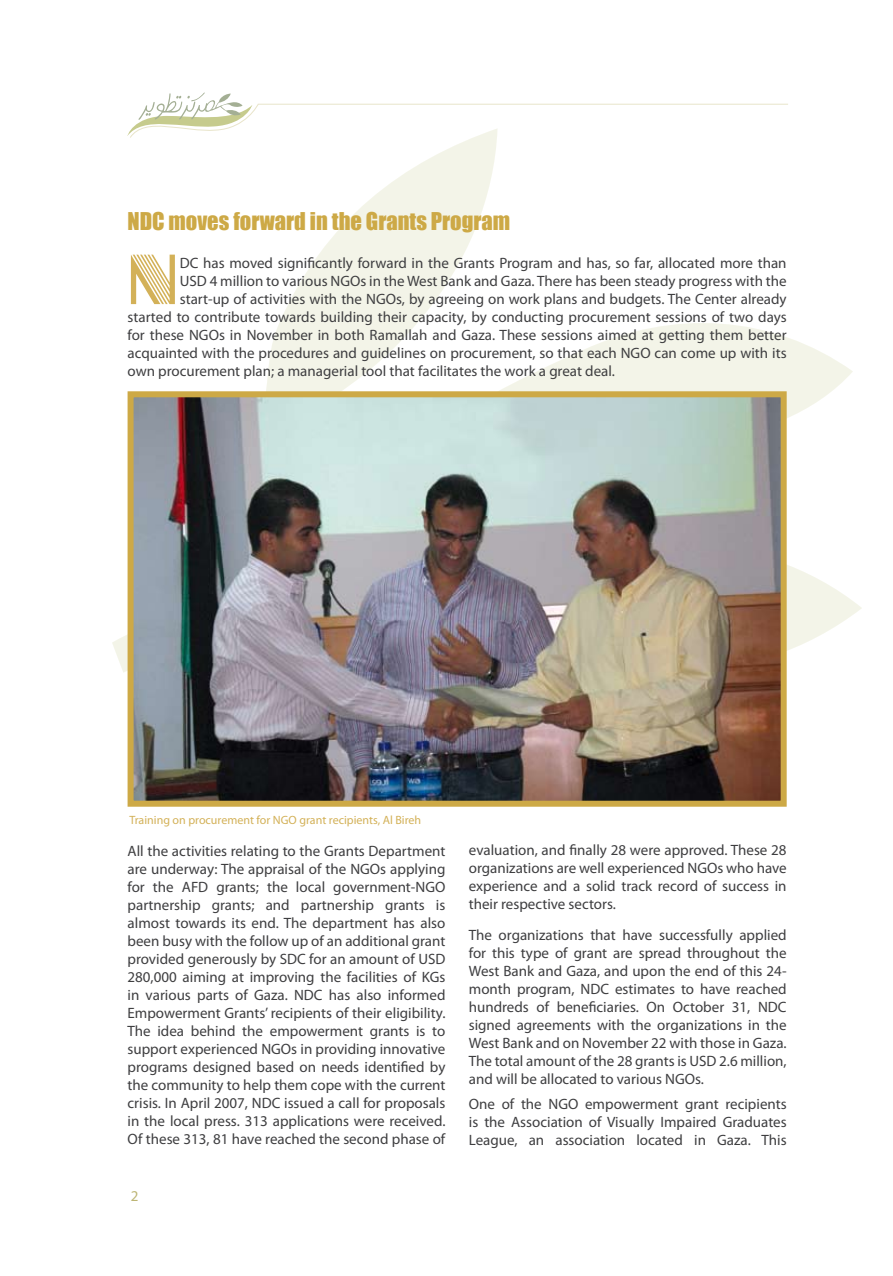
<style>
.page{position:relative;width:893px;height:1276px;background:#fff}
.page>*{position:absolute;margin:0;border:0;box-sizing:border-box;transform-origin:0 0}
.t1{font:55.8px "Atlas";color:#d3b158}
.t2{font:22.5px "Impact";color:#cda946}
.t3{font:15px/18px "Myriad Pro";color:#3e3e40;text-align:justify}
.t4{font:12px "Myriad Pro";color:#d3b158}
</style>
<div class="page">
<svg style="left:132px;top:93px;width:656px;height:35px"></svg>
<svg style="left:112px;top:128px;width:750px;height:569px"></svg>
<img style="left:135px;top:398px;width:645px;height:401px">
<div style="left:128px;top:391px;width:659px;height:415px;border:6px solid #cda946"></div>
<h2 class="t2" style="left:128px;top:208px;width:384px">NDC moves forward in the Grants Program</h2>
<h1 class="t1" style="left:128px;top:241px;width:54px">n</h1>
<p class="t3" style="left:180px;top:254px;width:608px">DC has moved significantly forward in the Grants Program and has, so far, allocated more than</p>
<p class="t3" style="left:180px;top:272px;width:608px">USD 4 million to various NGOs in the West Bank and Gaza. There has been steady progress with the</p>
<p class="t3" style="left:180px;top:290px;width:608px">start-up of activities with the NGOs, by agreeing on work plans and budgets. The Center already</p>
<p class="t3" style="left:128px;top:308px;width:661px">started to contribute towards building their capacity, by conducting procurement sessions of two days</p>
<p class="t3" style="left:128px;top:326px;width:660px">for these NGOs in November in both Ramallah and Gaza. These sessions aimed at getting them better</p>
<p class="t3" style="left:128px;top:344px;width:660px">acquainted with the procedures and guidelines on procurement, so that each NGO can come up with its</p>
<p class="t3" style="left:128px;top:362px;width:489px">own procurement plan; a managerial tool that facilitates the work a great deal.</p>
<p class="t4" style="left:129px;top:813px;width:293px">Training on procurement for NGO grant recipients, Al Bireh</p>
<p class="t3" style="left:128px;top:841px;width:319px">All the activities relating to the Grants Department are underway: The appraisal of the NGOs applying for the AFD grants; the local government-NGO partnership grants; and partnership grants is almost towards its end. The department has also been busy with the follow up of an additional grant provided generously by SDC for an amount of USD 280,000 aiming at improving the facilities of KGs in various parts of Gaza. NDC has also informed Empowerment Grants’ recipients of their eligibility.<br>The idea behind the empowerment grants is to support experienced NGOs in providing innovative programs designed based on needs identified by the community to help them cope with the current crisis. In April 2007, NDC issued a call for proposals in the local press. 31 3 applications were received.<br>Of these 31 3, 81 have reached the second phase of</p>
<p class="t3" style="left:469px;top:840px;width:319px">evaluation, and finally 28 were approved. These 28 organizations are well experienced NGOs who have experience and a solid track record of success in their respective sectors.</p>
<p class="t3" style="left:469px;top:925px;width:319px">The organizations that have successfully applied for this type of grant are spread throughout the West Bank and Gaza, and upon the end of this 24- month program, NDC estimates to have reached hundreds of beneficiaries. On October 31 , NDC signed agreements with the organizations in the West Bank and on November 22 with those in Gaza.<br>The total amount of the 28 grants is USD 2.6 million, and will be allocated to various NGOs.</p>
<p class="t3" style="left:469px;top:1094px;width:319px">One of the NGO empowerment grant recipients is the Association of Visually Impaired Graduates League, an association located in Gaza. This</p>
</div>
